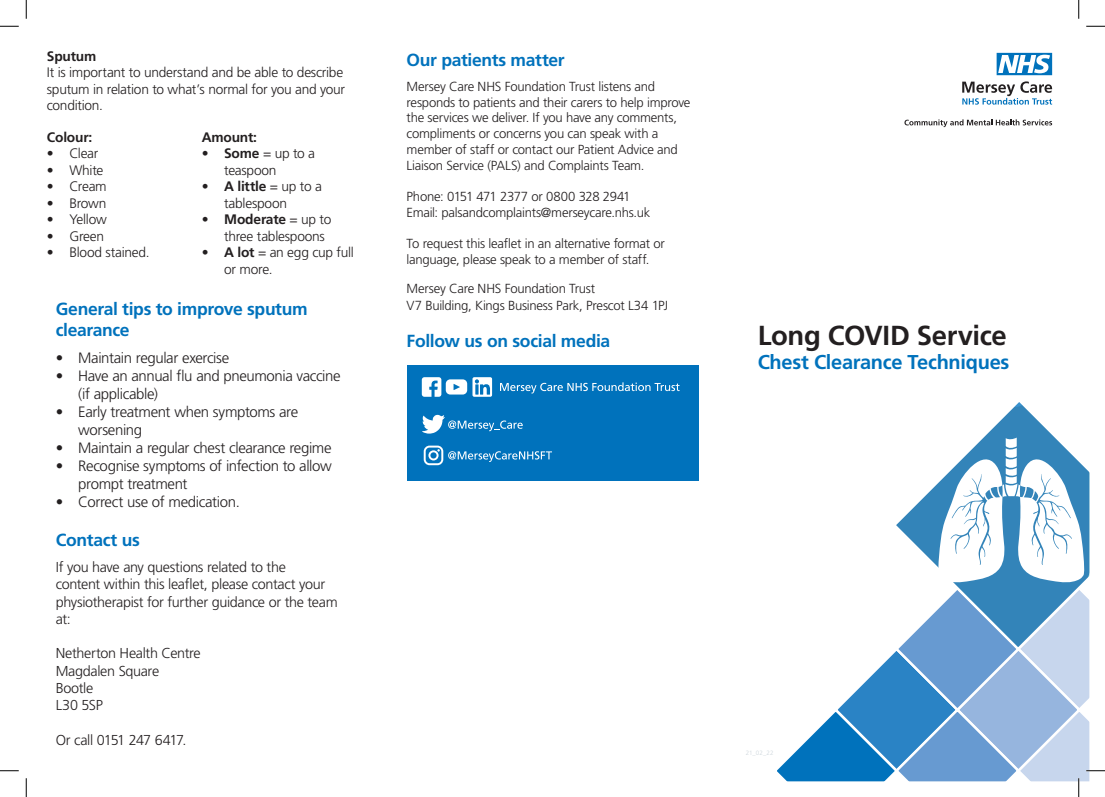
<style>
.page{position:relative;width:1105px;height:797px;background:#fff}
.page>*{position:absolute;margin:0;border:0;box-sizing:border-box;transform-origin:0 0}
.t1{font:700 27.5px "Frutiger LT Std";letter-spacing:-.015em;color:#231f20}
.t2{font:700 20px "Frutiger LT Std";letter-spacing:-.015em;color:#0072bc}
.t3{font:700 17.5px/21px "Frutiger LT Std";letter-spacing:-.02em;color:#0072bc}
.t4{font:300 15px/18px "Frutiger LT Std";letter-spacing:-.025em;color:#231f20}
.t5{font:300 14.38px/17.2px "Frutiger LT Std";letter-spacing:-.025em;color:#231f20}
.t6{font:300 14.38px "Frutiger LT Std";letter-spacing:-.055em;color:#231f20}
.t7{font:300 13.75px/16.5px "Frutiger LT Std";letter-spacing:-.02em;color:#231f20}
.t8{font:700 13.75px "Frutiger LT Std";letter-spacing:-.015em;color:#231f20}
.t9{font:300 13.12px/15.8px "Frutiger LT Std";letter-spacing:-.02em;color:#231f20}
.t10{font:300 6.25px "Frutiger LT Std";color:#ccd5db}
.s1{font-weight:700}
</style>
<div class="page">
<svg style="left:962px;top:81px;width:90px;height:24px"></svg>
<svg style="left:997px;top:53px;width:55px;height:22px"></svg>
<svg style="left:904px;top:119px;width:148px;height:8px"></svg>
<svg style="left:984px;top:402px;width:70px;height:35px"></svg>
<div style="left:407px;top:365px;width:291px;height:115px;background:#0072bc"></div>
<svg style="left:424px;top:445px;width:128px;height:20px"></svg>
<svg style="left:500px;top:382px;width:180px;height:11px"></svg>
<svg style="left:422px;top:377px;width:70px;height:20px"></svg>
<svg style="left:422px;top:415px;width:101px;height:18px"></svg>
<svg style="left:0;top:25px;width:19px;height:2px"></svg>
<svg style="left:1086px;top:25px;width:19px;height:2px"></svg>
<svg style="left:0;top:770px;width:19px;height:1px"></svg>
<svg style="left:25px;top:0;width:2px;height:19px"></svg>
<svg style="left:25px;top:778px;width:2px;height:19px"></svg>
<svg style="left:1078px;top:0;width:1px;height:19px"></svg>
<svg style="left:777px;top:437px;width:328px;height:360px"></svg>
<p class="t8" style="left:47px;top:48px;width:51px">Sputum</p>
<p class="t7" style="left:47px;top:64px;width:300px">It is important to understand and be able to describe sputum in relation to what’s normal for you and your condition.</p>
<p class="t8" style="left:47px;top:129px;width:47px">Colour:</p>
<p class="t7" style="left:47px;top:145px;width:53px">• Clear</p>
<p class="t7" style="left:47px;top:162px;width:58px">• White</p>
<p class="t7" style="left:47px;top:178px;width:61px">• Cream</p>
<p class="t7" style="left:47px;top:195px;width:61px">• Brown</p>
<p class="t7" style="left:47px;top:211px;width:61px">• Yellow</p>
<p class="t7" style="left:47px;top:228px;width:59px">• Green</p>
<p class="t7" style="left:47px;top:244px;width:104px">• Blood stained.</p>
<p class="t8" style="left:202px;top:129px;width:57px">Amount:</p>
<p class="t7" style="left:224px;top:145px;width:92px;text-indent:-22px"><span class="s1">• Some</span> = up to a teaspoon</p>
<p class="t7" style="left:224px;top:178px;width:99px;text-indent:-22px"><span class="s1">• A little</span> = up to a tablespoon</p>
<p class="t7" style="left:224px;top:211px;width:109px;text-indent:-22px"><span class="s1">• Moderate</span> = up to three tablespoons</p>
<p class="t7" style="left:224px;top:244px;width:131px;text-indent:-22px"><span class="s1">• A lot</span> = an egg cup full or more.</p>
<p class="t3" style="left:56px;top:298px;width:253px">General tips to improve sputum clearance</p>
<p class="t4" style="left:56px;top:349px;width:175px">• Maintain regular exercise</p>
<p class="t4" style="left:78px;top:367px;width:264px;text-indent:-22px">• Have an annual flu and pneumonia vaccine (if applicable)</p>
<p class="t4" style="left:78px;top:403px;width:221px;text-indent:-22px">• Early treatment when symptoms are worsening</p>
<p class="t4" style="left:56px;top:439px;width:277px">• Maintain a regular chest clearance regime</p>
<p class="t4" style="left:78px;top:457px;width:255px;text-indent:-22px">• Recognise symptoms of infection to allow prompt treatment</p>
<p class="t4" style="left:56px;top:493px;width:186px">• Correct use of medication.</p>
<p class="t3" style="left:56px;top:529px;width:86px">Contact us</p>
<p class="t5" style="left:56px;top:558px;width:283px">If you have any questions related to the<br>content within this leaflet, please contact your physiotherapist for further guidance or the team at:</p>
<p class="t5" style="left:56px;top:645px;width:146px">Netherton Health Centre</p>
<p class="t5" style="left:56px;top:662px;width:105px">Magdalen Square</p>
<p class="t5" style="left:56px;top:679px;width:39px">Bootle</p>
<p class="t5" style="left:56px;top:696px;width:49px">L30 5SP</p>
<p class="t6" style="left:56px;top:731px;width:132px">Or call 0151 247 6417.</p>
<p class="t3" style="left:407px;top:49px;width:160px">Our patients matter</p>
<p class="t9" style="left:407px;top:78px;width:285px">Mersey Care NHS Foundation Trust listens and responds to patients and their carers to help improve the services we deliver. If you have any comments, compliments or concerns you can speak with a member of staff or contact our Patient Advice and Liaison Service (PALS) and Complaints Team.</p>
<p class="t9" style="left:407px;top:189px;width:225px">Phone: 0151 471 2377 or 0800 328 2941</p>
<p class="t9" style="left:407px;top:204px;width:245px">Email: palsandcomplaints@merseycare.nhs.uk</p>
<p class="t9" style="left:407px;top:236px;width:260px">To request this leaflet in an alternative format or language, please speak to a member of staff.</p>
<p class="t9" style="left:407px;top:281px;width:190px">Mersey Care NHS Foundation Trust</p>
<p class="t9" style="left:407px;top:297px;width:263px">V7 Building, Kings Business Park, Prescot L34 1PJ</p>
<p class="t3" style="left:407px;top:331px;width:205px">Follow us on social media</p>
<p class="t1" style="left:758px;top:319px;width:250px">Long COVID Service</p>
<p class="t2" style="left:758px;top:350px;width:253px">Chest Clearance Techniques</p>
<p class="t10" style="left:746px;top:749px;width:29px">21_02_22</p>
</div>
